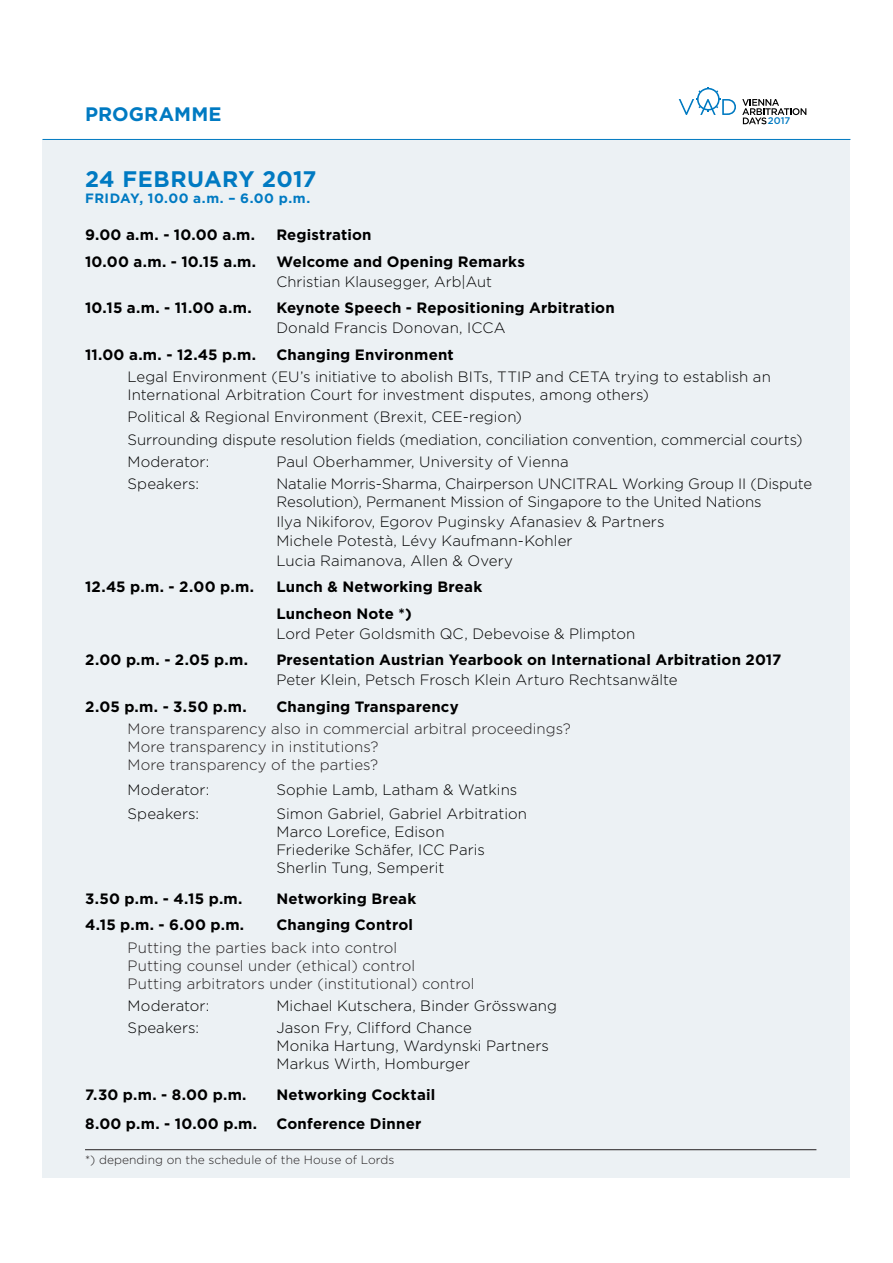
<style>
.page{position:relative;width:893px;height:1263px;background:#fff}
.page>*{position:absolute;margin:0;border:0;box-sizing:border-box;transform-origin:0 0}
.t1{font:700 22.5px "Gotham";letter-spacing:.02em;color:#007ac2}
.t2{font:700 19.5px "Gotham";letter-spacing:.005em;color:#007ac2}
.t3{font:300 15px/18px "Gotham";color:#000}
.t4{font:700 15px/26.5px "Gotham";letter-spacing:.01em;color:#000}
.t5{font:300 15px/18px "Gotham";letter-spacing:.005em;color:#000}
.t6{font:300 15px/18px "Gotham";letter-spacing:.005em;color:#231f20}
.t7{font:700 13.5px "Gotham";letter-spacing:.035em;color:#007ac2}
.t8{font:300 12px "Gotham";letter-spacing:.005em;color:#231f20}
.t9{font:500 9.6px "Gotham";color:#007ac2}
.s1{font-style:inherit}
</style>
<div class="page">
<svg style="left:742px;top:99px;width:64px;height:25px"></svg>
<svg style="left:679px;top:87px;width:57px;height:28px"></svg>
<div style="left:43px;top:139px;width:807px;height:1039px;background:#ecf1f4"></div>
<hr style="left:85px;top:1149px;width:731px;height:1px;background:#231f20">
<hr style="left:43px;top:139px;width:807px;height:1px;background:#007ac2">
<h2 class="t2" style="left:85px;top:102px;width:138px">PROGRAMME</h2>
<p class="t9" style="left:768px;top:115px;width:24px">2017</p>
<h1 class="t1" style="left:85px;top:166px;width:233px">24 FEBRUARY 2017</h1>
<p class="t7" style="left:85px;top:190px;width:227px">FRIDAY, 10.00 a.m. – 6.00 p.m.</p>
<p class="t4" style="left:85px;top:221px;width:172px">9.00 a.m. - 10.00 a.m.</p>
<p class="t4" style="left:276px;top:221px;width:97px">Registration</p>
<p class="t4" style="left:85px;top:248px;width:173px">10.00 a.m. - 10.15 a.m.</p>
<p class="t4" style="left:276px;top:248px;width:250px">Welcome and Opening Remarks</p>
<p class="t5" style="left:276px;top:272px;width:217px">Christian Klausegger, Arb|Aut</p>
<p class="t4" style="left:85px;top:294px;width:168px">10.15 a.m. - 11.00 a.m.</p>
<p class="t4" style="left:276px;top:294px;width:340px">Keynote Speech - Repositioning Arbitration</p>
<p class="t5" style="left:276px;top:319px;width:231px">Donald Francis Donovan, ICCA</p>
<p class="t4" style="left:85px;top:341px;width:172px">11.00 a.m. - 12.45 p.m.</p>
<p class="t4" style="left:276px;top:341px;width:179px">Changing Environment</p>
<p class="t3" style="left:128px;top:368px;width:645px">Legal Environment (EU’s initiative to abolish BITs, TTIP and CETA trying to establish an<br>International Arbitration Court for investment disputes, among others)</p>
<p class="t3" style="left:128px;top:406px;width:676px;line-height:22.2px">Political &amp; Regional Environment (Brexit, CEE-region)<br>Surrounding dispute resolution fields (mediation, conciliation convention, commercial courts)<br>Moderator:</p>
<p class="t5" style="left:276px;top:452px;width:294px">Paul Oberhammer<span class="s1">,</span> University of Vienna</p>
<p class="t3" style="left:128px;top:475px;width:73px">Speakers:</p>
<p class="t3" style="left:276px;top:475px;width:537px">Natalie Morris-Sharma, Chairperson UNCITRAL Working Group II (Dispute<br>Resolution), Permanent Mission of Singapore to the United Nations</p>
<p class="t3" style="left:276px;top:511px;width:390px;line-height:19.5px"><span class="s1">Ilya Nikiforov</span>, Egorov Puginsky Afanasiev &amp; Partners<br><span class="s1">Michele Potestà</span>, Lévy Kaufmann-Kohler<br><span class="s1">Lucia Raimanova</span>, Allen &amp; Overy</p>
<p class="t4" style="left:85px;top:573px;width:170px">12.45 p.m. - 2.00 p.m.</p>
<p class="t4" style="left:276px;top:573px;width:207px">Lunch &amp; Networking Break<br>Luncheon Note *)</p>
<p class="t5" style="left:276px;top:624px;width:360px">Lord Peter Goldsmith QC, Debevoise &amp; Plimpton</p>
<p class="t4" style="left:85px;top:646px;width:164px">2.00 p.m. - 2.05 p.m.</p>
<p class="t4" style="left:276px;top:646px;width:506px">Presentation Austrian Yearbook on International Arbitration 2017</p>
<p class="t5" style="left:276px;top:671px;width:403px">Peter Klein, Petsch Frosch Klein Arturo Rechtsanwälte</p>
<p class="t4" style="left:85px;top:693px;width:163px">2.05 p.m. - 3.50 p.m.</p>
<p class="t4" style="left:276px;top:693px;width:184px">Changing Transparency</p>
<p class="t6" style="left:128px;top:720px;width:445px">More transparency also in commercial arbitral proceedings?<br>More transparency in institutions?<br>More transparency of the parties?</p>
<p class="t3" style="left:128px;top:780px;width:83px">Moderator:</p>
<p class="t3" style="left:276px;top:780px;width:242px"><span class="s1">Sophie Lamb</span>, Latham &amp; Watkins</p>
<p class="t3" style="left:128px;top:804px;width:73px">Speakers:</p>
<p class="t5" style="left:276px;top:804px;width:252px">Simon Gabriel<span class="s1">, Gabriel Arbitration<br></span>Marco Lorefice<span class="s1">, Edison<br></span>Friederike Schäfer<span class="s1">, ICC Paris<br></span>Sherlin Tung<span class="s1">, Semperit</span></p>
<p class="t4" style="left:85px;top:885px;width:159px">3.50 p.m. - 4.15 p.m.</p>
<p class="t4" style="left:276px;top:885px;width:141px">Networking Break</p>
<p class="t4" style="left:85px;top:911px;width:161px">4.15 p.m. - 6.00 p.m.</p>
<p class="t4" style="left:276px;top:911px;width:138px">Changing Control</p>
<p class="t6" style="left:128px;top:938px;width:349px">Putting the parties back into control<br>Putting counsel under (ethical) control<br>Putting arbitrators under (institutional) control</p>
<p class="t3" style="left:128px;top:996px;width:83px">Moderator:</p>
<p class="t5" style="left:276px;top:996px;width:282px">Michael Kutschera, Binder Grösswang</p>
<p class="t3" style="left:128px;top:1018px;width:73px">Speakers:</p>
<p class="t5" style="left:276px;top:1018px;width:274px">Jason Fry<span class="s1">, Clifford Chance<br></span>Monika Hartung<span class="s1">, Wardynski Partners<br></span>Markus Wirth, Homburger</p>
<p class="t4" style="left:85px;top:1081px;width:163px">7.30 p.m. - 8.00 p.m.</p>
<p class="t4" style="left:276px;top:1081px;width:160px">Networking Cocktail</p>
<p class="t4" style="left:85px;top:1110px;width:174px">8.00 p.m. - 10.00 p.m.</p>
<p class="t4" style="left:276px;top:1110px;width:146px">Conference Dinner</p>
<p class="t8" style="left:85px;top:1153px;width:311px">*) depending on the schedule of the House of Lords</p>
</div>
